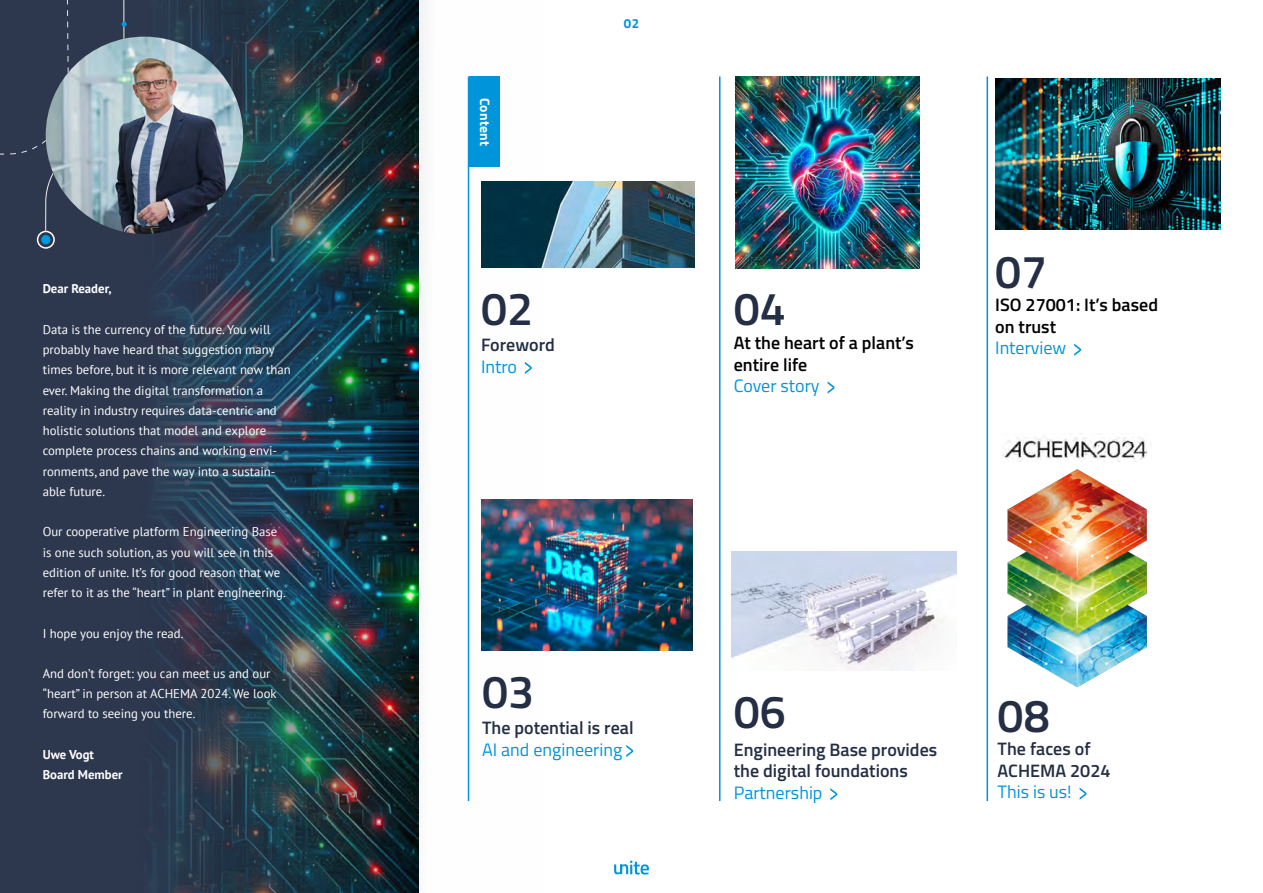
<style>
.page{position:relative;width:1263px;height:893px;background:#fff}
.page>*{position:absolute;margin:0;border:0;box-sizing:border-box;transform-origin:0 0}
.t1{font:600 46.5px "Titillium";color:#242e44}
.t2{font:600 18px/21.6px "Titillium";color:#242e44}
.t3{font:18px "Titillium";color:#0095db}
.t4{font:600 18px/21.6px "Titillium";color:#000}
.t5{font:700 13.65px "Titillium";letter-spacing:.015em;color:#fff}
.t6{font:700 13.2px "Titillium";color:#0095db}
.t7{font:12.75px/20.2px "PT Sans";color:#fff}
.t8{font:700 12.75px/20.2px "PT Sans";color:#fff}
</style>
<div class="page">
<svg style="left:830px;top:788px;width:7px;height:12px"></svg>
<svg style="left:1079px;top:787px;width:7px;height:13px"></svg>
<svg style="left:827px;top:381px;width:7px;height:13px"></svg>
<svg style="left:1074px;top:344px;width:7px;height:12px"></svg>
<img style="left:0;top:0;width:544px;height:893px">
<div style="left:37px;top:231px;width:18px;height:18px;border:2px solid #fff;border-radius:50%"></div>
<div style="left:41px;top:235px;width:9px;height:9px;background:#009add;border-radius:50%"></div>
<div style="left:0;top:0;width:203px;height:231px;background:#2d374e"></div>
<img style="left:46px;top:37px;width:197px;height:197px;border-radius:99px">
<svg style="left:626px;top:745px;width:7px;height:12px"></svg>
<hr style="left:468px;top:77px;width:1px;height:724px;background:#0095db">
<hr style="left:719px;top:77px;width:1px;height:724px;background:#0095db">
<hr style="left:986px;top:77px;width:2px;height:724px;background:#0095db">
<img style="left:732px;top:551px;width:225px;height:119px">
<img style="left:995px;top:79px;width:225px;height:151px">
<img style="left:736px;top:76px;width:183px;height:192px">
<img style="left:482px;top:500px;width:211px;height:150px">
<img style="left:482px;top:181px;width:212px;height:86px">
<svg style="left:614px;top:861px;width:35px;height:13px"></svg>
<img style="left:1005px;top:437px;width:142px;height:13px">
<img style="left:986px;top:450px;width:162px;height:248px">
<p class="t8" style="left:43px;top:278px;width:70px">Dear Reader,</p>
<p class="t7" style="left:43px;top:319px;width:250px">Data is the currency of the future. You will probably have heard that suggestion many times before, but it is more relevant now than ever. Making the digital transformation a reality in industry requires data-centric and holistic solutions that model and explore complete process chains and working envi&shy;ronments, and pave the way into a sustain&shy;able future.</p>
<p class="t7" style="left:43px;top:521px;width:245px">Our cooperative platform Engineering Base is one such solution, as you will see in this edition of unite. It’s for good reason that we refer to it as the “heart” in plant engineering.</p>
<p class="t7" style="left:43px;top:623px;width:142px">I hope you enjoy the read.</p>
<p class="t7" style="left:43px;top:663px;width:235px">And don’t forget: you can meet us and our “heart” in person at ACHEMA 2024. We look forward to seeing you there.</p>
<p class="t8" style="left:43px;top:744px;width:82px">Uwe Vogt<br>Board Member</p>
<p class="t5" style="left:495px;top:98px;width:50px;rotate:90deg">Content</p>
<h1 class="t1" style="left:481px;top:274px;width:54px">02</h1>
<h2 class="t2" style="left:481px;top:333px;width:75px">Foreword</h2>
<h2 class="t3" style="left:481px;top:353px;width:37px">Intro</h2>
<p class="t6" style="left:624px;top:13px;width:17px">02</p>
<h1 class="t1" style="left:734px;top:273px;width:54px">04</h1>
<h2 class="t4" style="left:734px;top:331px;width:182px">At the heart of a plant’s entire life</h2>
<h2 class="t3" style="left:734px;top:373px;width:87px">Cover story</h2>
<h1 class="t1" style="left:995px;top:237px;width:54px">07</h1>
<h2 class="t4" style="left:995px;top:293px;width:164px">ISO 27001: It’s based on trust</h2>
<h2 class="t3" style="left:995px;top:335px;width:72px">Interview</h2>
<h1 class="t1" style="left:482px;top:657px;width:54px">03</h1>
<h2 class="t2" style="left:482px;top:716px;width:153px">The potential is real</h2>
<h2 class="t3" style="left:482px;top:736px;width:142px">AI and engineering</h2>
<h1 class="t1" style="left:734px;top:677px;width:54px">06</h1>
<h2 class="t2" style="left:734px;top:738px;width:205px">Engineering Base provides the digital foundations</h2>
<h2 class="t3" style="left:734px;top:779px;width:90px">Partnership</h2>
<h1 class="t1" style="left:998px;top:681px;width:54px">08</h1>
<h2 class="t2" style="left:998px;top:737px;width:114px">The faces of<br>ACHEMA 2024</h2>
<h2 class="t3" style="left:998px;top:779px;width:76px">This is us!</h2>
</div>
